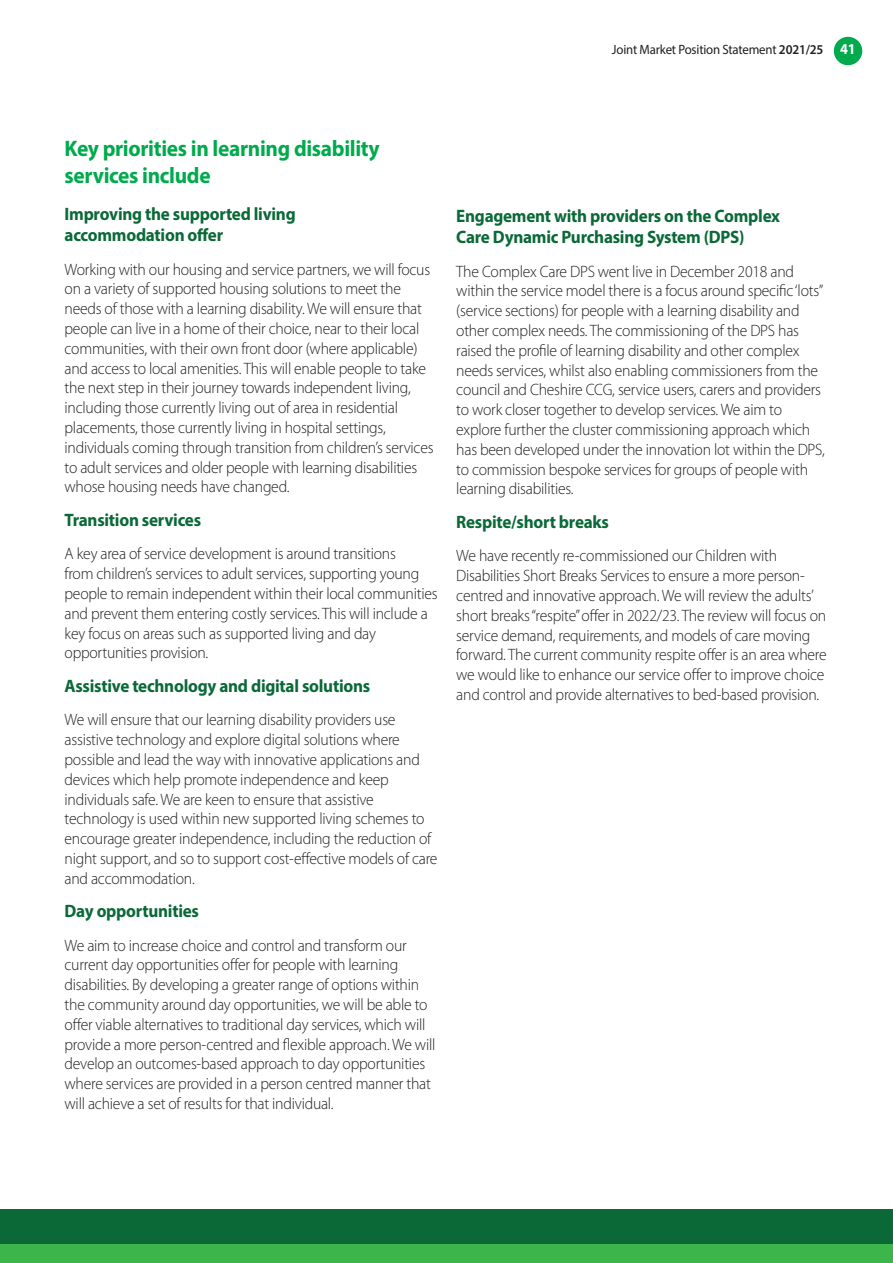
<style>
.page{position:relative;width:893px;height:1263px;background:#fff}
.page>*{position:absolute;margin:0;border:0;box-sizing:border-box;transform-origin:0 0}
.t1{font:700 22.5px/27px "Myriad Pro";letter-spacing:-.015em;color:#00aa4d;scale:.95 1}
.t2{font:700 18px/21.6px "Myriad Pro";letter-spacing:-.015em;color:#0b6938;scale:.95 1}
.t3{font:300 16.5px/19.8px "Myriad Pro";letter-spacing:-.015em;color:#231f20;scale:.95 1}
.t4{font:13.5px "Myriad Pro";letter-spacing:-.015em;color:#231f20;scale:.95 1}
.s1{font-weight:600}
.s2{font-weight:700;font-size:15px;color:#fff}
</style>
<div class="page">
<div style="left:834px;top:37px;width:28px;height:28px;background:#00aa4d;border-radius:50%"></div>
<div style="left:0;top:1209px;width:893px;height:54px;background:#0b6938"></div>
<div style="left:0;top:1244px;width:893px;height:19px;background:#3cb54b"></div>
<p class="t4" style="left:612px;top:45px;width:258px">Joint Market Position Statement <span class="s1">2021/25</span> <span class="s2">41</span></p>
<h1 class="t1" style="left:65px;top:137px;width:333px">Key priorities in learning disability services include</h1>
<p class="t2" style="left:65px;top:204px;width:245px">Improving the supported living accommodation offer</p>
<p class="t3" style="left:65px;top:260px;width:390px">Working with our housing and service partners, we will focus on a variety of supported housing solutions to meet the needs of those with a learning disability. We will ensure that people can live in a home of their choice, near to their local communities, with their own front door (where applicable) and access to local amenities. This will enable people to take the next step in their journey towards independent living, including those currently living out of area in residential placements, those currently living in hospital settings, individuals coming through transition from children’s services to adult services and older people with learning disabilities whose housing needs have changed.</p>
<p class="t2" style="left:65px;top:511px;width:145px">Transition services</p>
<p class="t3" style="left:65px;top:545px;width:394px">A key area of service development is around transitions<br>from children’s services to adult services, supporting young people to remain independent within their local communities and prevent them entering costly services. This will include a key focus on areas such as supported living and day opportunities provision.</p>
<p class="t2" style="left:65px;top:677px;width:323px">Assistive technology and digital solutions</p>
<p class="t3" style="left:65px;top:711px;width:394px">We will ensure that our learning disability providers use assistive technology and explore digital solutions where possible and lead the way with innovative applications and devices which help promote independence and keep individuals safe. We are keen to ensure that assistive technology is used within new supported living schemes to encourage greater independence, including the reduction of night support, and so to support cost-effective models of care and accommodation.</p>
<p class="t2" style="left:65px;top:902px;width:143px">Day opportunities</p>
<p class="t3" style="left:65px;top:936px;width:392px">We aim to increase choice and control and transform our current day opportunities offer for people with learning disabilities. By developing a greater range of options within the community around day opportunities, we will be able to offer viable alternatives to traditional day services, which will provide a more person-centred and flexible approach. We will develop an outcomes-based approach to day opportunities where services are provided in a person centred manner that will achieve a set of results for that individual.</p>
<p class="t2" style="left:456px;top:206px;width:342px">Engagement with providers on the Complex<br>Care Dynamic Purchasing System (DPS)</p>
<p class="t3" style="left:456px;top:262px;width:390px">The Complex Care DPS went live in December 2018 and within the service model there is a focus around specific‘lots” (service sections) for people with a learning disability and other complex needs. The commissioning of the DPS has raised the profile of learning disability and other complex needs services, whilst also enabling commissioners from the council and Cheshire CCG, service users, carers and providers to work closer together to develop services. We aim to explore further the cluster commissioning approach which has been developed under the innovation lot within the DPS, to commission bespoke services for groups of people with learning disabilities.</p>
<p class="t2" style="left:456px;top:513px;width:162px">Respite/short breaks</p>
<p class="t3" style="left:456px;top:547px;width:391px">We have recently re-commissioned our Children with Disabilities Short Breaks Services to ensure a more person&shy;centred and innovative approach. We will review the adults’ short breaks“respite”offer in 2022/23. The review will focus on service demand, requirements, and models of care moving forward. The current community respite offer is an area where we would like to enhance our service offer to improve choice and control and provide alternatives to bed-based provision.</p>
</div>
